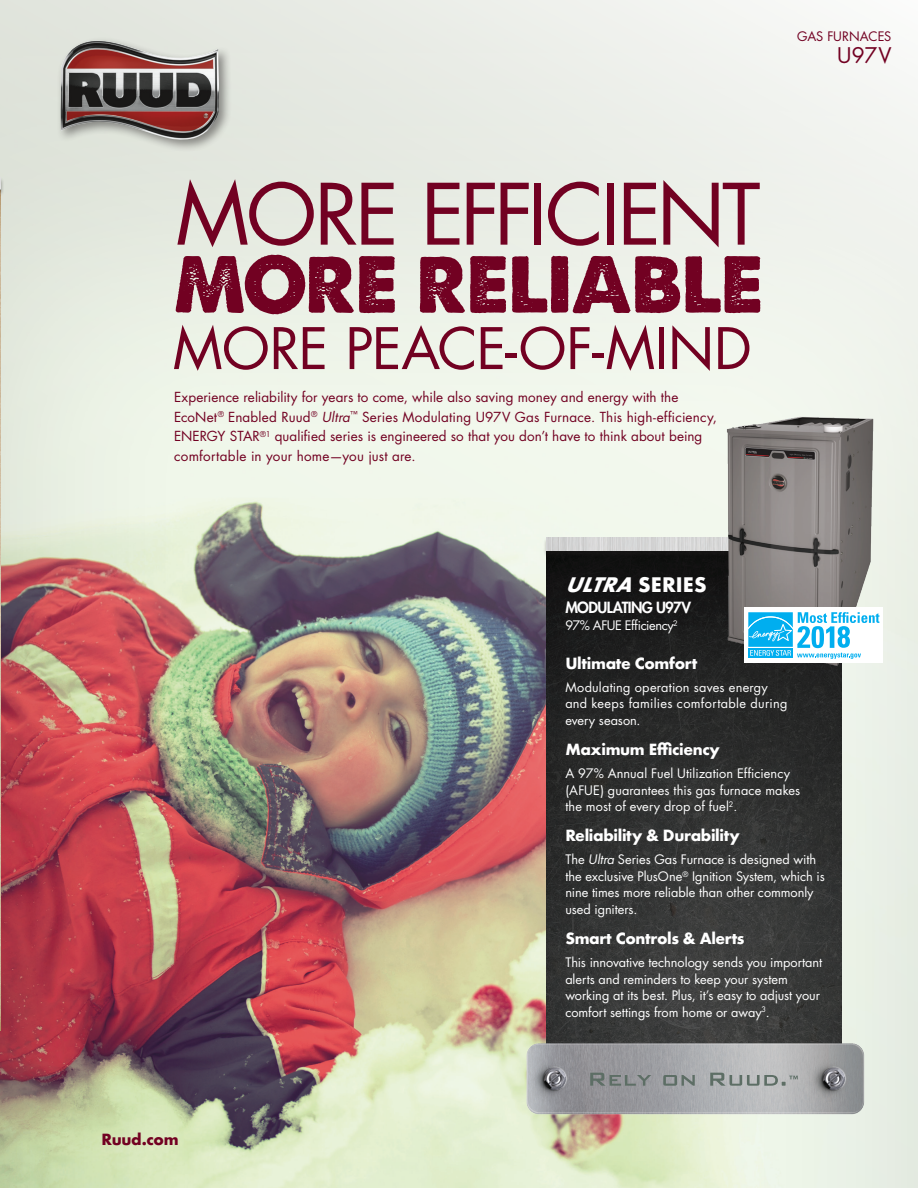
<style>
.page{position:relative;width:918px;height:1188px;background:#fff}
.page>*{position:absolute;margin:0;border:0;box-sizing:border-box;transform-origin:0 0}
.t1{font:82.2px "Futura";letter-spacing:-.045em;color:#720122}
.t2{font:55.65px "Futura";letter-spacing:-.01em;color:#720122}
.t3{font:21px "Futura";color:#720122}
.t4{font:700 19.5px "Futura";letter-spacing:.005em;color:#fff}
.t5{font:700 15px "Futura";letter-spacing:-.02em;color:#fff}
.t6{font:800 15px "Futura";letter-spacing:-.04em;color:#fff}
.t7{font:700 15px "Futura";letter-spacing:-.015em;color:#720122}
.t8{font:13.5px/19.5px "Futura";letter-spacing:.005em;color:#720122}
.t9{font:12.75px/16.5px "Futura";color:#fff}
.t10{font:12.75px/16.5px "Futura";letter-spacing:.02em;color:#fff}
.t11{font:12.75px "Futura";letter-spacing:-.03em;color:#fff}
.t12{font:12.75px "Futura";color:#720122}
.s1{font-style:italic}
</style>
<div class="page">
<div style="left:0;top:0;width:918px;height:1188px;background:#231f20;opacity:.15"></div>
<div style="left:56px;top:36px;width:176px;height:117px;background:#231f20;opacity:.48"></div>
<img style="left:61px;top:41px;width:158px;height:99px">
<svg style="left:176px;top:255px;width:584px;height:59px"></svg>
<img style="left:547px;top:557px;width:294px;height:481px">
<div style="left:543px;top:537px;width:302px;height:20px;background:#141313"></div>
<img style="left:547px;top:538px;width:169px;height:13px">
<img style="left:518px;top:1038px;width:353px;height:80px">
<img style="left:526px;top:1057px;width:55px;height:44px">
<img style="left:805px;top:1057px;width:55px;height:44px">
<svg style="left:590px;top:1073px;width:61px;height:13px"></svg>
<svg style="left:663px;top:1075px;width:32px;height:11px"></svg>
<svg style="left:710px;top:1073px;width:88px;height:13px"></svg>
<img style="left:716px;top:407px;width:189px;height:279px">
<div style="left:744px;top:607px;width:139px;height:56px;background:#fff"></div>
<svg style="left:748px;top:612px;width:131px;height:47px"></svg>
<img style="left:0;top:196px;width:1px;height:835px">
<hr style="left:0;top:177px;width:4px;height:19px;background:#231f20;opacity:.4">
<svg style="left:0;top:177px;width:1px;height:12px"></svg>
<p class="t12" style="left:797px;top:28px;width:96px">GAS FURNACES</p>
<h3 class="t3" style="left:837px;top:42px;width:56px">U97V</h3>
<h1 class="t1" style="left:176px;top:162px;width:586px">MORE EFFICIENT</h1>
<h2 class="t2" style="left:173px;top:313px;width:580px">MORE PEACE-OF-MIND</h2>
<p class="t8" style="left:174px;top:388px;width:544px">Experience reliability for years to come, while also saving money and energy with the EcoNet<sup>®</sup> Enabled Ruud<sup>®</sup> <span class="s1">Ultra</span><sup>™</sup> Series Modulating U97V Gas Furnace. This high-efficiency, ENERGY STAR<sup>®1</sup> qualified series is engineered so that you don’t have to think about being comfortable in your home—you just are.</p>
<p class="t7" style="left:102px;top:1128px;width:79px">Ruud.com</p>
<h3 class="t4" style="left:565px;top:571px;width:143px"><span class="s1">ULTRA</span>SERIES</h3>
<p class="t6" style="left:565px;top:598px;width:127px">MODULATING U97V</p>
<p class="t11" style="left:565px;top:617px;width:114px">97% AFUE Efficiency<sup>2</sup></p>
<p class="t5" style="left:565px;top:652px;width:133px">Ultimate Comfort</p>
<p class="t10" style="left:565px;top:679px;width:224px">Modulating operation saves energy and keeps families comfortable during every season.</p>
<p class="t5" style="left:565px;top:738px;width:156px">Maximum Efficiency</p>
<p class="t9" style="left:565px;top:765px;width:237px">A 97% Annual Fuel Utilization Efficiency (AFUE) guarantees this gas furnace makes the most of every drop of fuel<sup>2</sup>.</p>
<p class="t5" style="left:565px;top:825px;width:176px">Reliability &amp; Durability</p>
<p class="t9" style="left:565px;top:852px;width:261px">The <span class="s1">Ultra</span> Series Gas Furnace is designed with the exclusive PlusOne<sup>®</sup> Ignition System, which is nine times more reliable than other commonly used igniters.</p>
<p class="t5" style="left:565px;top:927px;width:181px">Smart Controls &amp; Alerts</p>
<p class="t9" style="left:565px;top:954px;width:258px">This innovative technology sends you important alerts and reminders to keep your system working at its best. Plus, it’s easy to adjust your comfort settings from home or away<sup>3</sup>.</p>
</div>
